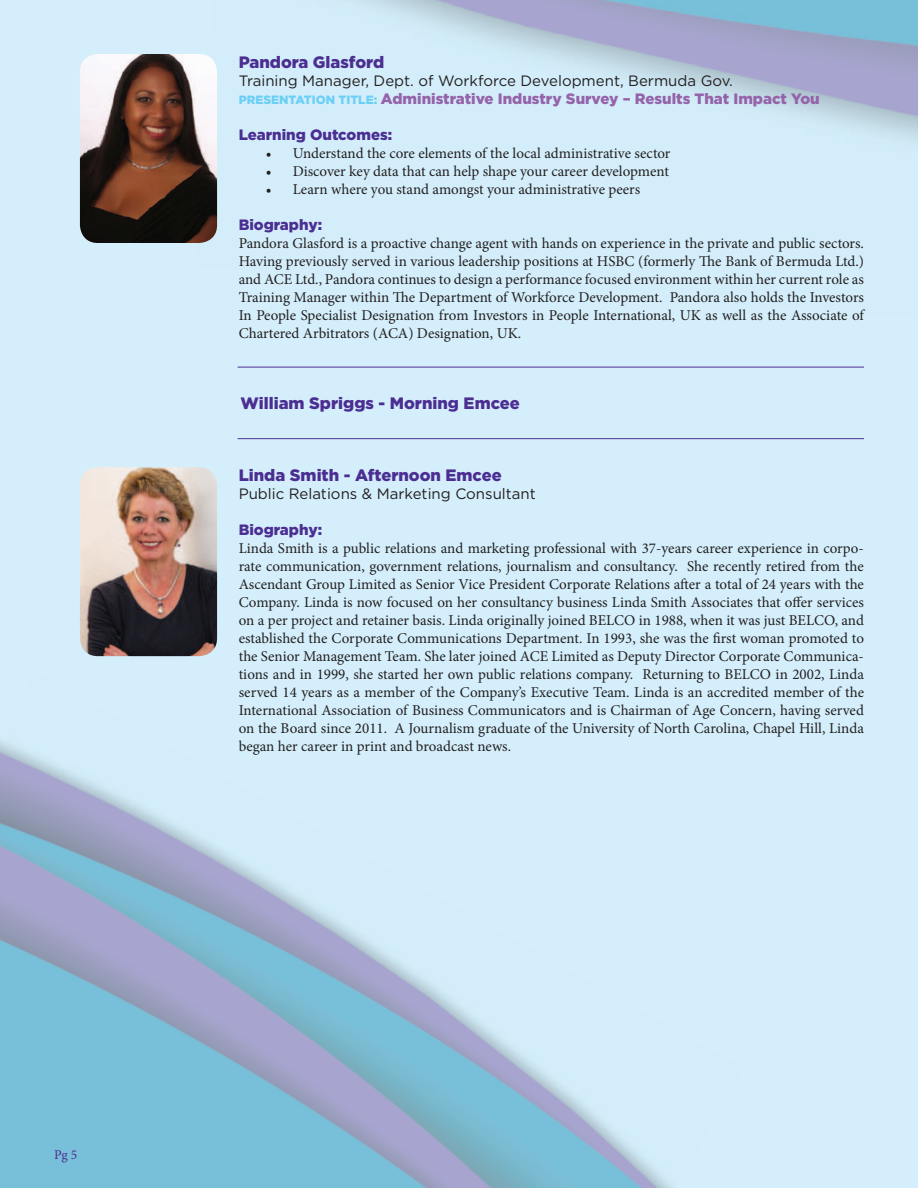
<style>
.page{position:relative;width:918px;height:1188px;background:#d4effb}
.page>*{position:absolute;margin:0;border:0;box-sizing:border-box;transform-origin:0 0}
.t1{font:900 16.5px "Gotham";color:#4c2e92}
.t2{font:15px/18px "Minion Pro";color:#231f20;text-align:justify}
.t3{font:15px/18px "Gotham";color:#231f20}
.t4{font:900 15px "Gotham";color:#4c2e92}
.t5{font:13.5px "Minion Pro";color:#4c2e92}
.s1{font-weight:900;font-size:12px;color:#6bcff6}
.s2{font-weight:900;color:#9563aa}
</style>
<div class="page">
<img style="left:80px;top:54px;width:137px;height:189px">
<hr style="left:238px;top:367px;width:626px;height:1px;background:#4c2e92">
<img style="left:80px;top:467px;width:137px;height:189px">
<hr style="left:238px;top:438px;width:626px;height:1px;background:#4c2e92">
<img style="left:0;top:740px;width:672px;height:448px">
<p class="t5" style="left:54px;top:1146px;width:25px">Pg 5</p>
<p class="t1" style="left:239px;top:51px;width:147px">Pandora Glasford</p>
<p class="t3" style="left:239px;top:71px;width:583px">Training Manager, Dept. of Workforce Development, Bermuda Gov.<br><span class="s1">PRESENTATION TITLE:</span> <span class="s2">Administrative Industry Survey – Results That Impact You</span></p>
<p class="t4" style="left:239px;top:124px;width:155px">Learning Outcomes:</p>
<p class="t2" style="left:266px;top:144px;width:406px">• Understand the core elements of the local administrative sector</p>
<p class="t2" style="left:266px;top:162px;width:405px">• Discover key data that can help shape your career development</p>
<p class="t2" style="left:266px;top:180px;width:376px">• Learn where you stand amongst your administrative peers</p>
<p class="t4" style="left:239px;top:214px;width:85px">Biography:</p>
<p class="t2" style="left:239px;top:234px;width:627px">Pandora Glasford is a proactive change agent with hands on experience in the private and public sectors.<br>Having previously served in various leadership positions at HSBC (formerly The Bank of Bermuda Ltd.) and ACE Ltd., Pandora continues to design a performance focused environment within her current role as Training Manager within The Department of Workforce Development. Pandora also holds the Investors In People Specialist Designation from Investors in People International, UK as well as the Associate of Chartered Arbitrators (ACA) Designation, UK.</p>
<p class="t1" style="left:241px;top:392px;width:281px">William Spriggs - Morning Emcee</p>
<p class="t1" style="left:239px;top:464px;width:265px">Linda Smith - Afternoon Emcee</p>
<p class="t3" style="left:239px;top:485px;width:299px">Public Relations &amp; Marketing Consultant</p>
<p class="t4" style="left:239px;top:520px;width:85px">Biography:</p>
<p class="t2" style="left:239px;top:539px;width:627px">Linda Smith is a public relations and marketing professional with 37-years career experience in corpo&shy;rate communication, government relations, journalism and consultancy. She recently retired from the Ascendant Group Limited as Senior Vice President Corporate Relations after a total of 24 years with the Company. Linda is now focused on her consultancy business Linda Smith Associates that offer services on a per project and retainer basis. Linda originally joined BELCO in 1988, when it was just BELCO, and established the Corporate Communications Department. In 1993, she was the first woman promoted to the Senior Management Team. She later joined ACE Limited as Deputy Director Corporate Communica&shy;tions and in 1999, she started her own public relations company. Returning to BELCO in 2002, Linda served 14 years as a member of the Company’s Executive Team. Linda is an accredited member of the International Association of Business Communicators and is Chairman of Age Concern, having served on the Board since 2011. A Journalism graduate of the University of North Carolina, Chapel Hill, Linda began her career in print and broadcast news.</p>
</div>
